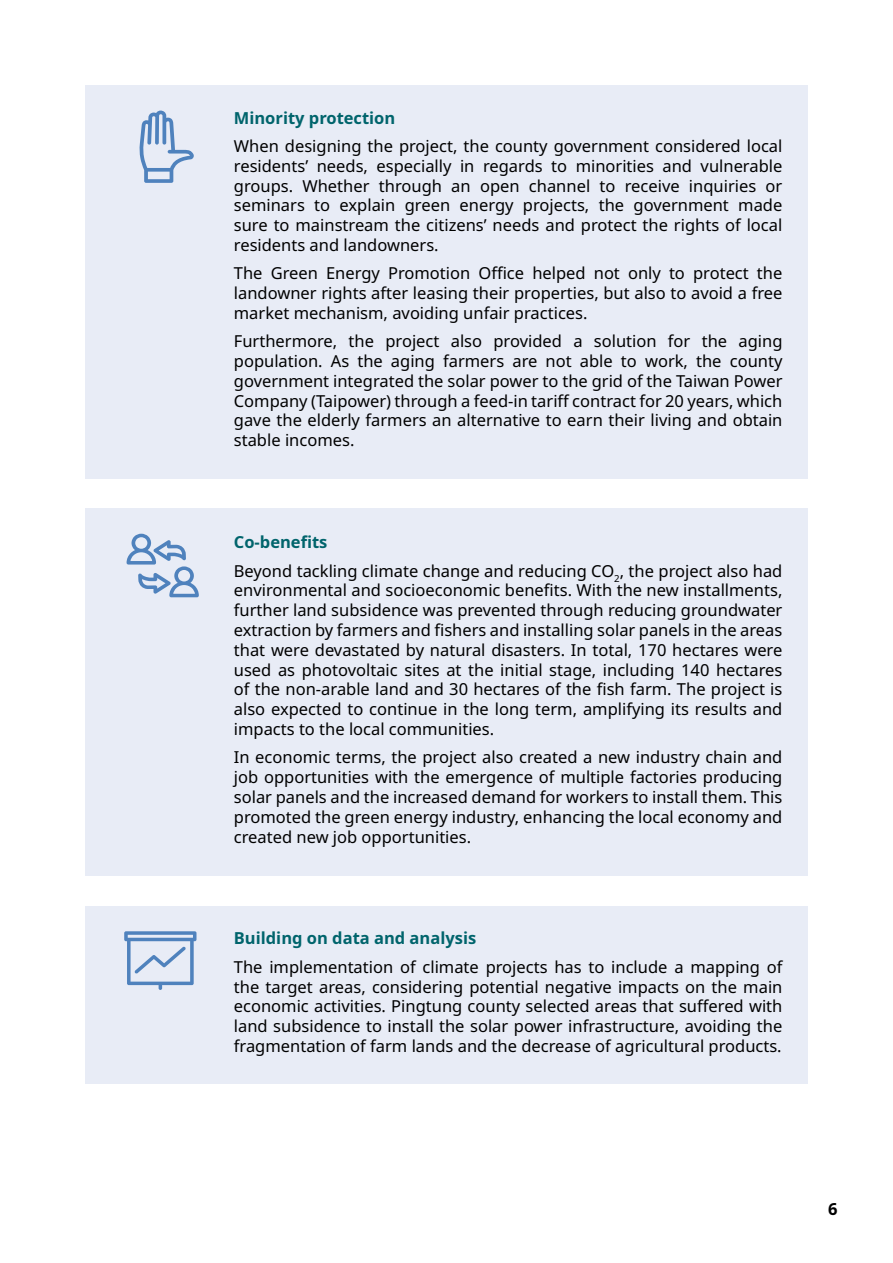
<style>
.page{position:relative;width:893px;height:1263px;background:#fff}
.page>*{position:absolute;margin:0;border:0;box-sizing:border-box;transform-origin:0 0}
.t1{font:16.5px/19.8px "Noto Sans";color:#000;text-align:justify}
.t2{font:700 16.5px "Noto Sans";color:#00646c}
.t3{font:700 16.5px "Noto Sans";color:#000}
.s1{font-weight:700;color:#00646c}
</style>
<div class="page">
<div style="left:85px;top:508px;width:723px;height:368px;background:#e8ecf6"></div>
<div style="left:85px;top:85px;width:723px;height:393px;background:#e8ecf6"></div>
<div style="left:85px;top:906px;width:723px;height:177px;background:#e8ecf6"></div>
<svg style="left:124px;top:931px;width:72px;height:59px"></svg>
<svg style="left:139px;top:111px;width:55px;height:72px"></svg>
<svg style="left:127px;top:534px;width:72px;height:63px"></svg>
<p class="t2" style="left:234px;top:106px;width:163px">Minority protection</p>
<p class="t1" style="left:234px;top:136px;width:550px">When designing the project, the county government considered local residents’ needs, especially in regards to minorities and vulnerable groups. Whether through an open channel to receive inquiries or seminars to explain green energy projects, the government made sure to mainstream the citizens’ needs and protect the rights of local residents and landowners.</p>
<p class="t1" style="left:234px;top:264px;width:550px">The Green Energy Promotion Office helped not only to protect the landowner rights after leasing their properties, but also to avoid a free market mechanism, avoiding unfair practices.</p>
<p class="t1" style="left:234px;top:332px;width:550px">Furthermore, the project also provided a solution for the aging population. As the aging farmers are not able to work, the county government integrated the solar power to the grid of the Taiwan Power Company (Taipower) through a feed-in tariff contract for 20 years, which gave the elderly farmers an alternative to earn their living and obtain stable incomes.</p>
<p class="t1" style="left:234px;top:528px;width:550px;line-height:28.3px"><span class="s1">Co-benefits<br></span>Beyond tackling climate change and reducing CO<sub>2</sub>, the project also had</p>
<p class="t1" style="left:234px;top:581px;width:550px">environmental and socioeconomic benefits. With the new installments, further land subsidence was prevented through reducing groundwater extraction by farmers and fishers and installing solar panels in the areas that were devastated by natural disasters. In total, 170 hectares were used as photovoltaic sites at the initial stage, including 140 hectares of the non-arable land and 30 hectares of the fish farm. The project is also expected to continue in the long term, amplifying its results and impacts to the local communities.</p>
<p class="t1" style="left:234px;top:748px;width:550px">In economic terms, the project also created a new industry chain and job opportunities with the emergence of multiple factories producing solar panels and the increased demand for workers to install them. This promoted the green energy industry, enhancing the local economy and created new job opportunities.</p>
<p class="t2" style="left:234px;top:927px;width:244px">Building on data and analysis</p>
<p class="t1" style="left:234px;top:957px;width:550px">The implementation of climate projects has to include a mapping of the target areas, considering potential negative impacts on the main economic activities. Pingtung county selected areas that suffered with land subsidence to install the solar power infrastructure, avoiding the fragmentation of farm lands and the decrease of agricultural products.</p>
<p class="t3" style="left:828px;top:1197px;width:11px">6</p>
</div>
